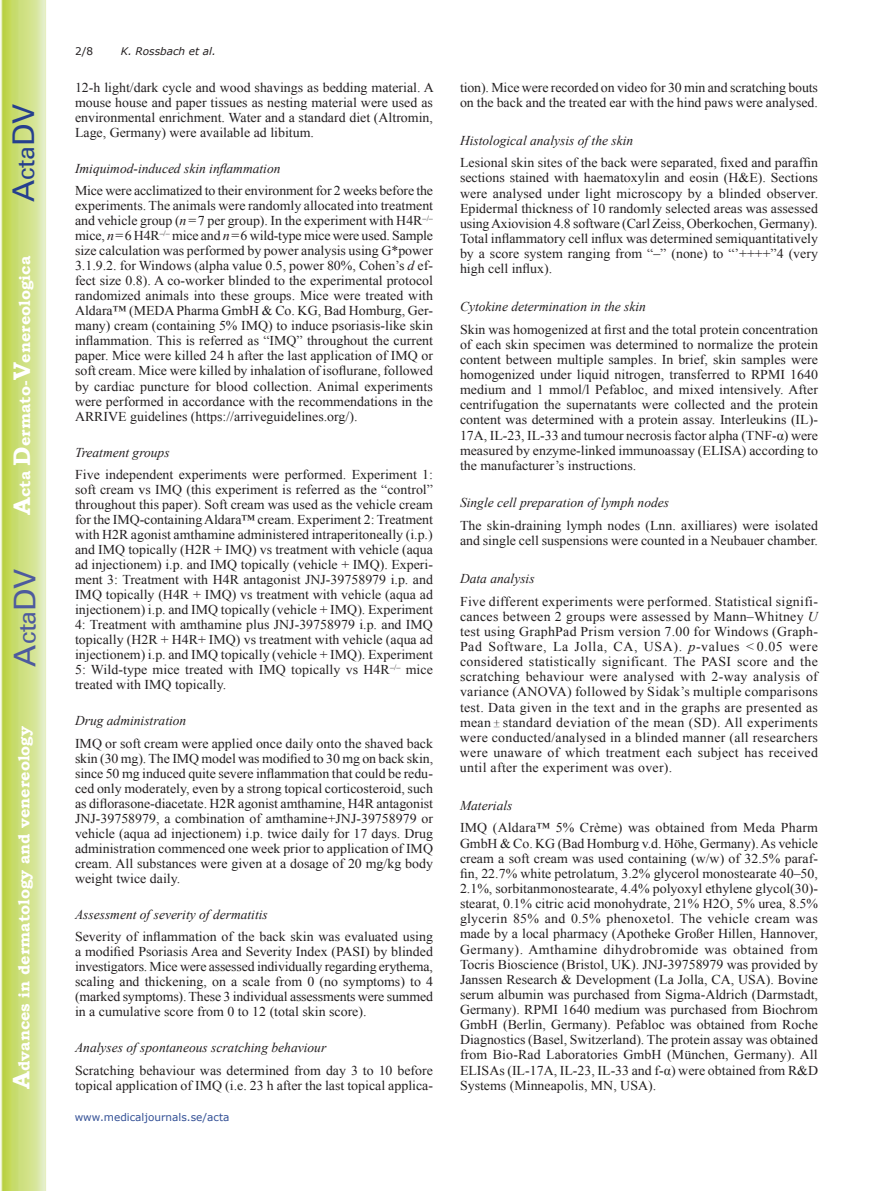
<style>
.page{position:relative;width:893px;height:1191px;background:#fff}
.page>*{position:absolute;margin:0;border:0;box-sizing:border-box;transform-origin:0 0}
.t1{font:30px "Univers";color:#4d5a9e}
.t2{font:30px "Univers";color:#253f8e}
.t3{font:700 15.75px "Bookman Old Style";color:#fff}
.t4{font:13.5px/15px "Times New Roman";color:#231f20;text-align:justify}
.t5{font:italic 13.5px "Times New Roman";color:#231f20}
.t6{font:10.5px "Verdana";color:#324f95}
.t7{font:italic 10.5px "Verdana";color:#231f20}
.t8{font:10.5px "Verdana";color:#231f20}
.s1{font-size:24px}
.s2{font-style:italic}
.s3{font-family:"Perpetua";font-size:10.5px}
</style>
<div class="page">
<svg style="left:1px;top:0;width:45px;height:1191px;background:#cfe084"></svg>
<h1 class="t2" style="left:6px;top:202px;width:100px;rotate:-90deg">A<span class="s1">cta</span>DV</h1>
<p class="t3" style="left:15px;top:515px;width:260px;rotate:-90deg"><span class="s1">A</span>cta <span class="s1">D</span>ermato-<span class="s1">V</span>enereologica</p>
<h1 class="t1" style="left:7px;top:666px;width:100px;rotate:-90deg">A<span class="s1">cta</span>DV</h1>
<p class="t3" style="left:15px;top:1088px;width:364px;rotate:-90deg"><span class="s1">A</span>dvances in dermatology and venereology</p>
<p class="t8" style="left:75px;top:44px;width:20px">2/8</p>
<p class="t7" style="left:121px;top:44px;width:97px">K. Rossbach et al.</p>
<p class="t4" style="left:75px;top:80px;width:360px">12-h light/dark cycle and wood shavings as bedding material. A mouse house and paper tissues as nesting material were used as environmental enrichment. Water and a standard diet (Altromin, Lage, Germany) were available ad libitum.</p>
<p class="t5" style="left:75px;top:159px;width:207px">Imiquimod-induced skin inflammation</p>
<p class="t4" style="left:75px;top:183px;width:360px">Mice were acclimatized to their environment for 2 weeks before the experiments. The animals were randomly allocated into treatment and vehicle group (<span class="s2">n</span>=7 per group). In the experiment with H4R<sup>–/– </sup>mice, <span class="s2">n</span>=6 H4R<sup>–/–</sup> mice and <span class="s2">n</span>=6 wild-type mice were used. Sample size calculation was performed by power analysis using G*power 3.1.9.2. for Windows (alpha value 0.5, power 80%, Cohen’s <span class="s2">d</span> ef&shy;fect size 0.8). A co-worker blinded to the experimental protocol randomized animals into these groups. Mice were treated with Aldara™ (MEDA Pharma GmbH &amp; Co. KG, Bad Homburg, Ger&shy;many) cream (containing 5% IMQ) to induce psoriasis-like skin inflammation. This is referred as “IMQ” throughout the current paper. Mice were killed 24 h after the last application of IMQ or soft cream. Mice were killed by inhalation of isoflurane, followed by cardiac puncture for blood collection. Animal experiments were performed in accordance with the recommendations in the ARRIVE guidelines (https://arriveguidelines.org/).</p>
<p class="t5" style="left:75px;top:443px;width:96px">Treatment groups</p>
<p class="t4" style="left:75px;top:467px;width:360px">Five independent experiments were performed. Experiment 1: soft cream vs IMQ (this experiment is referred as the “control” throughout this paper). Soft cream was used as the vehicle cream for the IMQ-containing Aldara™ cream. Experiment 2: Treatment with H2R agonist amthamine administered intraperitoneally (i.p.) and IMQ topically (H2R + IMQ) vs treatment with vehicle (aqua ad injectionem) i.p. and IMQ topically (vehicle + IMQ). Experi&shy;ment 3: Treatment with H4R antagonist JNJ-39758979 i.p. and IMQ topically (H4R + IMQ) vs treatment with vehicle (aqua ad injectionem) i.p. and IMQ topically (vehicle + IMQ). Experiment 4: Treatment with amthamine plus JNJ-39758979 i.p. and IMQ topically (H2R + H4R+ IMQ) vs treatment with vehicle (aqua ad injectionem) i.p. and IMQ topically (vehicle + IMQ). Experiment 5: Wild-type mice treated with IMQ topically vs H4R<sup>–/–</sup> mice treated with IMQ topically.</p>
<p class="t5" style="left:75px;top:711px;width:113px">Drug administration</p>
<p class="t4" style="left:75px;top:735px;width:360px">IMQ or soft cream were applied once daily onto the shaved back skin (30 mg). The IMQ model was modified to 30 mg on back skin, since 50 mg induced quite severe inflammation that could be redu&shy;ced only moderately, even by a strong topical corticosteroid, such as diflorasone-diacetate. H2R agonist amthamine, H4R antagonist JNJ-39758979, a combination of amthamine+JNJ-39758979 or vehicle (aqua ad injectionem) i.p. twice daily for 17 days. Drug administration commenced one week prior to application of IMQ cream. All substances were given at a dosage of 20 mg/kg body weight twice daily.</p>
<p class="t5" style="left:75px;top:905px;width:194px">Assessment of severity of dermatitis</p>
<p class="t4" style="left:75px;top:929px;width:360px">Severity of inflammation of the back skin was evaluated using a modified Psoriasis Area and Severity Index (PASI) by blinded investigators. Mice were assessed individually regarding erythema, scaling and thickening, on a scale from 0 (no symptoms) to 4 (marked symptoms). These 3 individual assessments were summed in a cumulative score from 0 to 12 (total skin score).</p>
<p class="t5" style="left:75px;top:1038px;width:253px">Analyses of spontaneous scratching behaviour</p>
<p class="t4" style="left:75px;top:1062px;width:359px">Scratching behaviour was determined from day 3 to 10 before topical application of IMQ (i.e. 23 h after the last topical applica-</p>
<p class="t6" style="left:75px;top:1110px;width:156px">www.medicaljournals.se/acta</p>
<p class="t4" style="left:460px;top:80px;width:360px">tion). Mice were recorded on video for 30 min and scratching bouts on the back and the treated ear with the hind paws were analysed.</p>
<p class="t5" style="left:460px;top:131px;width:175px">Histological analysis of the skin</p>
<p class="t4" style="left:460px;top:155px;width:360px">Lesional skin sites of the back were separated, fixed and paraffin sections stained with haematoxylin and eosin (H&amp;E). Sections were analysed under light microscopy by a blinded observer.<br>Epidermal thickness of 10 randomly selected areas was assessed using Axiovision 4.8 software (Carl Zeiss, Oberkochen, Germany).<br>Total inflammatory cell influx was determined semiquantitatively by a score system ranging from “–” (none) to “’++++”4 (very high cell influx).</p>
<p class="t5" style="left:460px;top:297px;width:187px">Cytokine determination in the skin</p>
<p class="t4" style="left:460px;top:321px;width:360px">Skin was homogenized at first and the total protein concentration of each skin specimen was determined to normalize the protein content between multiple samples. In brief, skin samples were homogenized under liquid nitrogen, transferred to RPMI 1640 medium and 1 mmol/l Pefabloc, and mixed intensively. After centrifugation the supernatants were collected and the protein content was determined with a protein assay. Interleukins (IL)- 17A, IL-23, IL-33 and tumour necrosis factor alpha (TNF-α) were measured by enzyme-linked immunoassay (ELISA) according to the manufacturer’s instructions.</p>
<p class="t5" style="left:460px;top:493px;width:211px">Single cell preparation of lymph nodes</p>
<p class="t4" style="left:460px;top:518px;width:360px">The skin-draining lymph nodes (Lnn. axilliares) were isolated and single cell suspensions were counted in a Neubauer chamber.</p>
<p class="t5" style="left:460px;top:569px;width:76px">Data analysis</p>
<p class="t4" style="left:460px;top:593px;width:360px">Five different experiments were performed. Statistical signifi&shy;cances between 2 groups were assessed by Mann–Whitney <span class="s2">U </span>test using GraphPad Prism version 7.00 for Windows (Graph-Pad Software, La Jolla, CA, USA). <span class="s2">p</span>-values &lt; 0.05 were considered statistically significant. The PASI score and the scratching behaviour were analysed with 2-way analysis of variance (ANOVA) followed by Sidak’s multiple comparisons test. Data given in the text and in the graphs are presented as mean <span class="s3">±</span> standard deviation of the mean (SD). All experiments were conducted/analysed in a blinded manner (all researchers were unaware of which treatment each subject has received until after the experiment was over).</p>
<p class="t5" style="left:460px;top:796px;width:54px">Materials</p>
<p class="t4" style="left:460px;top:820px;width:360px">IMQ (Aldara™ 5% Crème) was obtained from Meda Pharm GmbH &amp; Co. KG (Bad Homburg v.d. Höhe, Germany). As vehicle cream a soft cream was used containing (w/w) of 32.5% paraf&shy;fin, 22.7% white petrolatum, 3.2% glycerol monostearate 40–50, 2.1%, sorbitanmonostearate, 4.4% polyoxyl ethylene glycol(30)- stearat, 0.1% citric acid monohydrate, 21% H2O, 5% urea, 8.5% glycerin 85% and 0.5% phenoxetol. The vehicle cream was made by a local pharmacy (Apotheke Großer Hillen, Hannover, Germany). Amthamine dihydrobromide was obtained from Tocris Bioscience (Bristol, UK). JNJ-39758979 was provided by Janssen Research &amp; Development (La Jolla, CA, USA). Bovine serum albumin was purchased from Sigma-Aldrich (Darmstadt, Germany). RPMI 1640 medium was purchased from Biochrom GmbH (Berlin, Germany). Pefabloc was obtained from Roche Diagnostics (Basel, Switzerland). The protein assay was obtained from Bio-Rad Laboratories GmbH (München, Germany). All ELISAs (IL-17A, IL-23, IL-33 and f-α) were obtained from R&amp;D Systems (Minneapolis, MN, USA).</p>
</div>
